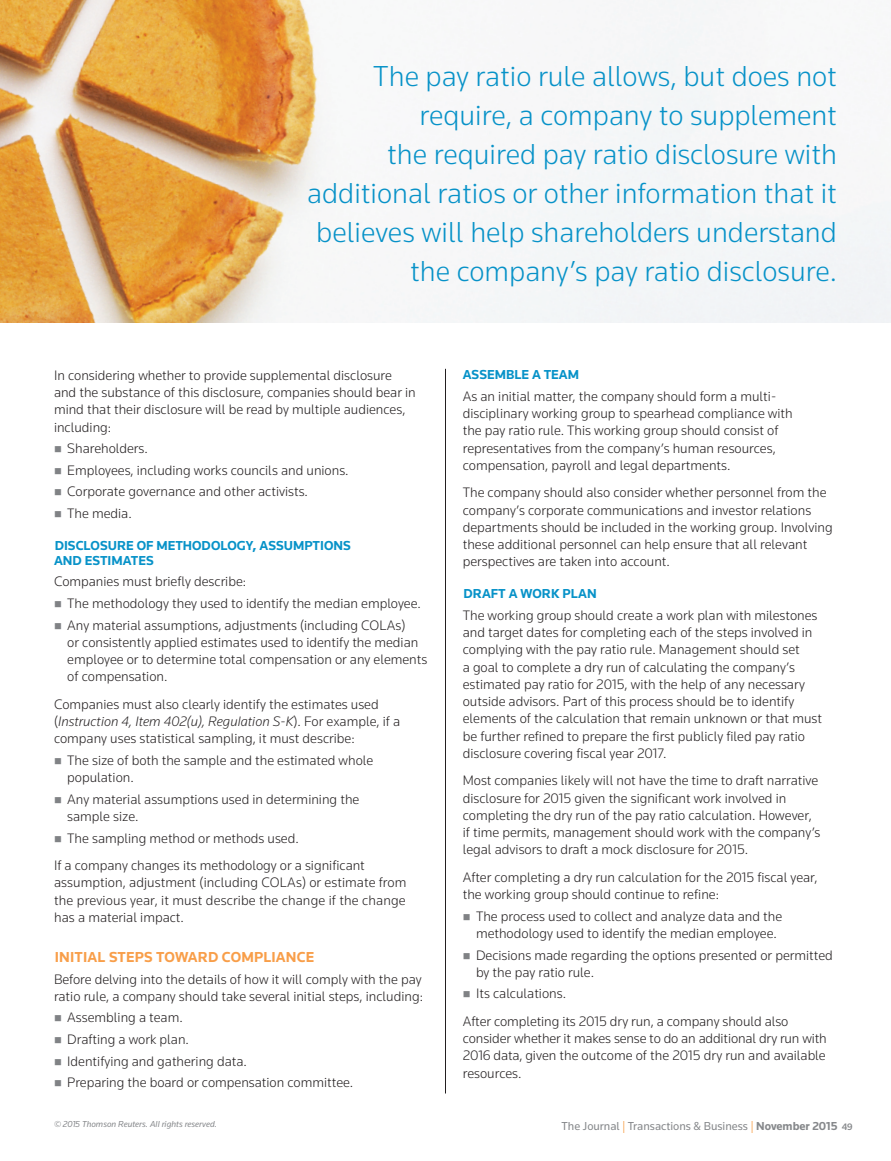
<style>
.page{position:relative;width:891px;height:1161px;background:#fff}
.page>*{position:absolute;margin:0;border:0;box-sizing:border-box;transform-origin:0 0}
.Body_Copy{font:300 30px/39px "Knowledge";color:#0792c8;text-align:right}
.Heading_1{font:700 15px "Knowledge";letter-spacing:.01em;color:#f89e49}
.Body_Copy-2{font:300 14.25px/17.2px "Knowledge";color:#231f20}
.Body_Copy_Before_Bul{font:300 14.25px/17.2px "Knowledge";color:#231f20}
.Heading_2{font:700 13.5px/15px "Knowledge";color:#0792c8}
.t1{font:12px "Knowledge";color:#86888b}
.t2{font:italic 9px "Knowledge";color:#86888b}
.s1{font-style:italic}
.s2{font-weight:300;color:#f6891f}
.s3{font-weight:700}
.s4{font-weight:500;font-size:9.75px}
</style>
<div class="page">
<hr style="left:445px;top:369px;width:1px;height:725px;background:#231f20">
<img style="left:0;top:0;width:891px;height:322px">
<p class="Body_Copy" style="left:307px;top:56px;width:531px">The pay ratio rule allows, but does not require, a company to supplement<br>the required pay ratio disclosure with additional ratios or other information that it believes will help shareholders understand the company’s pay ratio disclosure.</p>
<p class="Body_Copy_Before_Bul" style="left:54px;top:366px;width:363px">In considering whether to provide supplemental disclosure and the substance of this disclosure, companies should bear in mind that their disclosure will be read by multiple audiences, including:</p>
<p class="Body_Copy-2" style="left:67px;top:440px;width:82px">Shareholders.</p>
<p class="Body_Copy-2" style="left:67px;top:461px;width:283px">Employees, including works councils and unions.</p>
<p class="Body_Copy-2" style="left:67px;top:483px;width:242px">Corporate governance and other activists.</p>
<p class="Body_Copy-2" style="left:67px;top:504px;width:66px">The media.</p>
<p class="Heading_2" style="left:54px;top:538px;width:298px">DISCLOSURE OF METHODOLOGY, ASSUMPTIONS<br>AND ESTIMATES</p>
<p class="Body_Copy_Before_Bul" style="left:54px;top:573px;width:194px">Companies must briefly describe:</p>
<p class="Body_Copy-2" style="left:67px;top:594px;width:355px">The methodology they used to identify the median employee.</p>
<p class="Body_Copy-2" style="left:67px;top:616px;width:362px">Any material assumptions, adjustments (including COLAs)<br>or consistently applied estimates used to identify the median employee or to determine total compensation or any elements of compensation.</p>
<p class="Body_Copy_Before_Bul" style="left:54px;top:695px;width:348px">Companies must also clearly identify the estimates used (<span class="s1">Instruction 4, Item 402(u), Regulation S-K</span>). For example, if a company uses statistical sampling, it must describe:</p>
<p class="Body_Copy-2" style="left:67px;top:751px;width:308px">The size of both the sample and the estimated whole population.</p>
<p class="Body_Copy-2" style="left:67px;top:790px;width:294px">Any material assumptions used in determining the sample size.</p>
<p class="Body_Copy-2" style="left:67px;top:829px;width:233px">The sampling method or methods used.</p>
<p class="Body_Copy-2" style="left:54px;top:856px;width:354px">If a company changes its methodology or a significant assumption, adjustment (including COLAs) or estimate from the previous year, it must describe the change if the change has a material impact.</p>
<p class="Heading_1" style="left:55px;top:948px;width:261px">INITIAL STEPS TOWARD COMPLIANCE</p>
<p class="Body_Copy_Before_Bul" style="left:54px;top:970px;width:371px">Before delving into the details of how it will comply with the pay ratio rule, a company should take several initial steps, including:</p>
<p class="Body_Copy-2" style="left:67px;top:1009px;width:117px">Assembling a team.</p>
<p class="Body_Copy-2" style="left:67px;top:1030px;width:123px">Drafting a work plan.</p>
<p class="Body_Copy-2" style="left:67px;top:1052px;width:181px">Identifying and gathering data.</p>
<p class="Body_Copy-2" style="left:67px;top:1074px;width:288px">Preparing the board or compensation committee.</p>
<p class="t2" style="left:54px;top:1119px;width:165px">© 2015 Thomson Reuters. All rights reserved.</p>
<p class="Heading_2" style="left:463px;top:367px;width:118px">ASSEMBLE A TEAM</p>
<p class="Body_Copy-2" style="left:463px;top:387px;width:332px">As an initial matter, the company should form a multi&shy;disciplinary working group to spearhead compliance with the pay ratio rule. This working group should consist of representatives from the company’s human resources, compensation, payroll and legal departments.</p>
<p class="Body_Copy-2" style="left:463px;top:484px;width:371px">The company should also consider whether personnel from the company’s corporate communications and investor relations departments should be included in the working group. Involving these additional personnel can help ensure that all relevant perspectives are taken into account.</p>
<p class="Heading_2" style="left:464px;top:586px;width:135px">DRAFT A WORK PLAN</p>
<p class="Body_Copy-2" style="left:463px;top:606px;width:361px">The working group should create a work plan with milestones and target dates for completing each of the steps involved in complying with the pay ratio rule. Management should set<br>a goal to complete a dry run of calculating the company’s estimated pay ratio for 2015, with the help of any necessary outside advisors. Part of this process should be to identify elements of the calculation that remain unknown or that must be further refined to prepare the first publicly filed pay ratio disclosure covering fiscal year 2017.</p>
<p class="Body_Copy-2" style="left:463px;top:772px;width:359px">Most companies likely will not have the time to draft narrative disclosure for 2015 given the significant work involved in completing the dry run of the pay ratio calculation. However, if time permits, management should work with the company’s legal advisors to draft a mock disclosure for 2015.</p>
<p class="Body_Copy_Before_Bul" style="left:463px;top:868px;width:356px">After completing a dry run calculation for the 2015 fiscal year, the working group should continue to refine:</p>
<p class="Body_Copy-2" style="left:476px;top:907px;width:308px">The process used to collect and analyze data and the methodology used to identify the median employee.</p>
<p class="Body_Copy-2" style="left:476px;top:946px;width:358px">Decisions made regarding the options presented or permitted by the pay ratio rule.</p>
<p class="Body_Copy-2" style="left:476px;top:985px;width:92px">Its calculations.</p>
<p class="Body_Copy-2" style="left:463px;top:1012px;width:365px">After completing its 2015 dry run, a company should also consider whether it makes sense to do an additional dry run with 2016 data, given the outcome of the 2015 dry run and available resources.</p>
<p class="t1" style="left:562px;top:1118px;width:293px">The Journal <span class="s2">|</span> Transactions &amp; Business <span class="s2">|</span> <span class="s3">November 2015</span> <span class="s4">49</span></p>
</div>
